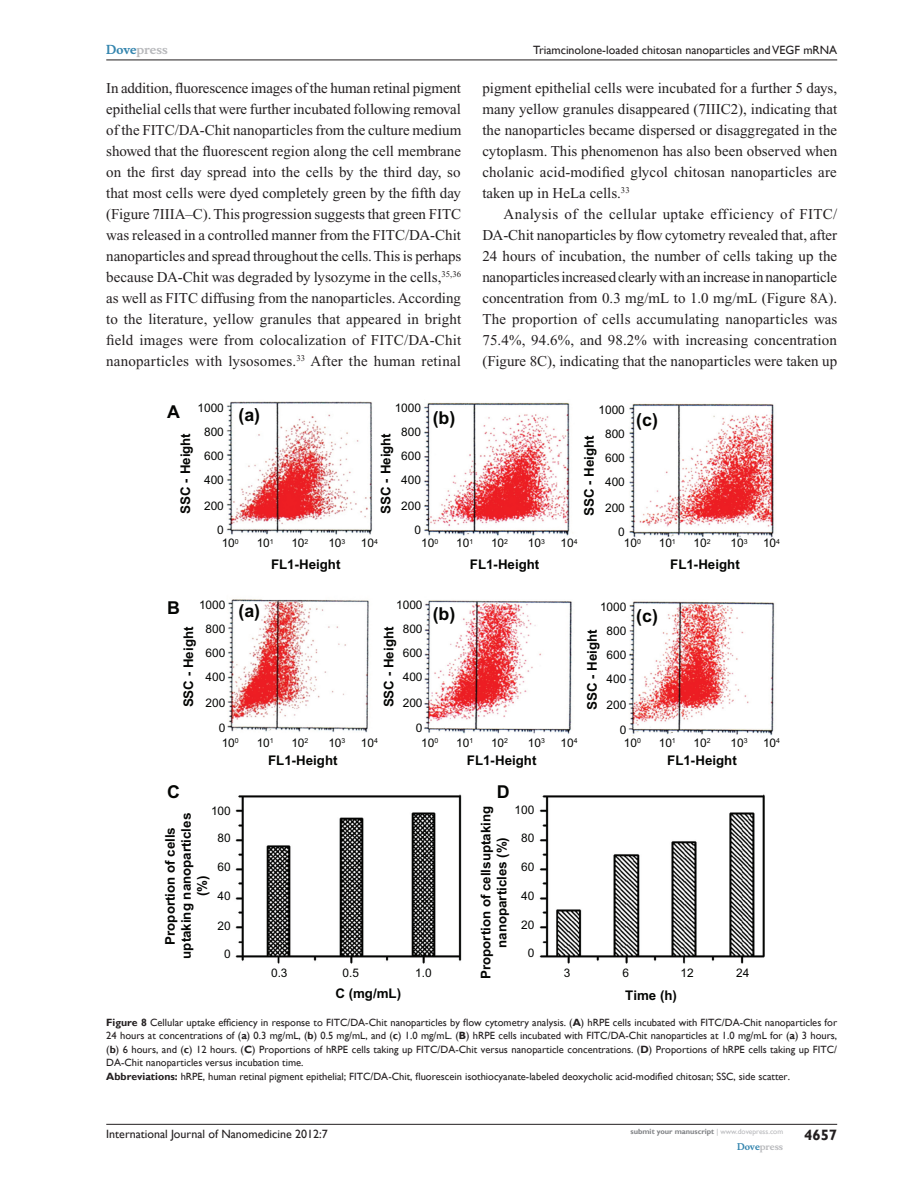
<style>
.page{position:relative;width:918px;height:1188px;background:#fff}
.page>*{position:absolute;margin:0;border:0;box-sizing:border-box;transform-origin:0 0}
.t1{font:700 17.7px "Arial";color:#040503}
.TxF{font:15px/21px "Times New Roman";letter-spacing:.01em;color:#231f20;text-align:justify}
.Tx{font:15px/21px "Times New Roman";color:#231f20;text-align:justify}
.t2{font:700 15px "Gill Sans";color:#231f20}
.t3{font:700 13.35px/15.9px "Arial";color:#040503;text-align:center}
.t4{font:12px "Gill Sans";color:#231f20}
.t5{font:700 12px "Musee";color:#b8b9bc}
.t6{font:11.85px/24px "Arial";color:#040503;text-align:right}
.FC{font:10.5px/13.5px "Gill Sans";color:#231f20;text-align:justify}
.t7{font:700 9px "Musee";color:#b8b9bc}
.t8{font:700 7.5px "Gill Sans";color:#808285}
.s1{color:#3485ae}
.s2{font-weight:700;font-size:17.7px}
.s3{font-weight:700}
.s4{font-weight:400;color:#b8b9bc}
</style>
<div class="page">
<img style="left:227px;top:401px;width:548px;height:563px">
<hr style="left:106px;top:1124px;width:731px;height:1px;background:#231f20">
<hr style="left:106px;top:60px;width:731px;height:1px;background:#231f20">
<p class="t5" style="left:106px;top:43px;width:63px"><span class="s1">Dove</span>press</p>
<p class="t4" style="left:533px;top:43px;width:305px">Triamcinolone-loaded chitosan nanoparticles and VEGF mRNA</p>
<p class="TxF" style="left:106px;top:77px;width:357px">In addition, fluorescence images of the human retinal pigment epithelial cells that were further incubated following removal of the FITC/DA-Chit nanoparticles from the culture medium showed that the fluorescent region along the cell membrane on the first day spread into the cells by the third day, so that most cells were dyed completely green by the fifth day (Figure 7IIIA–C). This progression suggests that green FITC was released in a controlled manner from the FITC/DA-Chit nanoparticles and spread throughout the cells. This is perhaps because DA-Chit was degraded by lysozyme in the cells,<sup>35,36 </sup>as well as FITC diffusing from the nanoparticles. According to the literature, yellow granules that appeared in bright field images were from colocalization of FITC/DA-Chit nanoparticles with lysosomes.<sup>33</sup> After the human retinal</p>
<p class="TxF" style="left:482px;top:77px;width:356px">pigment epithelial cells were incubated for a further 5 days, many yellow granules disappeared (7IIIC2), indicating that the nanoparticles became dispersed or disaggregated in the cytoplasm. This phenomenon has also been observed when cholanic acid-modified glycol chitosan nanoparticles are taken up in HeLa cells.<sup>33</sup></p>
<p class="Tx" style="left:482px;top:203px;width:357px;text-indent:21px">Analysis of the cellular uptake efficiency of FITC/ DA-Chit nanoparticles by flow cytometry revealed that, after 24 hours of incubation, the number of cells taking up the nanoparticles increased clearly with an increase in nanoparticle concentration from 0.3 mg/mL to 1.0 mg/mL (Figure 8A).<br>The proportion of cells accumulating nanoparticles was 75.4%, 94.6%, and 98.2% with increasing concentration (Figure 8C), indicating that the nanoparticles were taken up</p>
<p class="t6" style="left:167px;top:396px;width:58px"><span class="s2">A</span> 1000</p>
<p class="t3" style="left:178px;top:514px;width:82px;rotate:-90deg">SSC - Height</p>
<p class="t6" style="left:204px;top:420px;width:21px;text-align:justify">800<br>600<br>400</p>
<p class="t6" style="left:204px;top:493px;width:21px;line-height:24.6px">200<br>0</p>
<p class="t6" style="left:395px;top:396px;width:28px;text-align:center">1000<br>800<br>600<br>400</p>
<p class="t6" style="left:401px;top:493px;width:21px;line-height:24.6px">200<br>0</p>
<p class="t6" style="left:599px;top:398px;width:28px;text-align:center">1000<br>800<br>600<br>400</p>
<p class="t6" style="left:605px;top:495px;width:21px;line-height:24.6px">200<br>0</p>
<p class="t1" style="left:239px;top:404px;width:23px">(a)</p>
<p class="t1" style="left:433px;top:408px;width:24px">(b)</p>
<p class="t1" style="left:636px;top:409px;width:23px">(c)</p>
<p class="t3" style="left:378px;top:514px;width:82px;rotate:-90deg">SSC - Height</p>
<p class="t3" style="left:581px;top:516px;width:82px;rotate:-90deg">SSC - Height</p>
<p class="t6" style="left:222px;top:531px;width:18px">10<sup>0</sup></p>
<p class="t6" style="left:257px;top:531px;width:18px">10<sup>1</sup></p>
<p class="t6" style="left:291px;top:531px;width:18px">10<sup>2</sup></p>
<p class="t6" style="left:328px;top:531px;width:18px">10<sup>3</sup></p>
<p class="t6" style="left:361px;top:531px;width:18px">10<sup>4</sup></p>
<p class="t6" style="left:421px;top:531px;width:18px">10<sup>0</sup></p>
<p class="t6" style="left:456px;top:531px;width:18px">10<sup>1</sup></p>
<p class="t6" style="left:491px;top:531px;width:18px">10<sup>2</sup></p>
<p class="t6" style="left:528px;top:531px;width:18px">10<sup>3</sup></p>
<p class="t6" style="left:561px;top:531px;width:18px">10<sup>4</sup></p>
<p class="t6" style="left:624px;top:531px;width:18px">10<sup>0</sup></p>
<p class="t6" style="left:659px;top:531px;width:18px">10<sup>1</sup></p>
<p class="t6" style="left:694px;top:531px;width:18px">10<sup>2</sup></p>
<p class="t6" style="left:731px;top:531px;width:18px">10<sup>3</sup></p>
<p class="t6" style="left:763px;top:531px;width:18px">10<sup>4</sup></p>
<p class="t6" style="left:199px;top:593px;width:28px;text-align:center">1000<br>800<br>600<br>400</p>
<p class="t6" style="left:206px;top:691px;width:21px;line-height:24.6px">200<br>0</p>
<p class="t1" style="left:167px;top:597px;width:14px">B</p>
<p class="t3" style="left:181px;top:707px;width:82px;rotate:-90deg">SSC - Height</p>
<p class="t3" style="left:271px;top:557px;width:71px">FL1-Height</p>
<p class="t3" style="left:470px;top:557px;width:71px">FL1-Height</p>
<p class="t3" style="left:670px;top:557px;width:71px">FL1-Height</p>
<p class="t6" style="left:396px;top:593px;width:28px;text-align:center">1000<br>800<br>600<br>400</p>
<p class="t6" style="left:403px;top:691px;width:21px;line-height:24.6px">200<br>0</p>
<p class="t6" style="left:600px;top:595px;width:28px;text-align:center">1000<br>800<br>600<br>400</p>
<p class="t6" style="left:607px;top:693px;width:21px;line-height:24.6px">200<br>0</p>
<p class="t1" style="left:239px;top:600px;width:23px">(a)</p>
<p class="t1" style="left:433px;top:604px;width:24px">(b)</p>
<p class="t1" style="left:636px;top:605px;width:23px">(c)</p>
<p class="t3" style="left:381px;top:707px;width:82px;rotate:-90deg">SSC - Height</p>
<p class="t3" style="left:584px;top:710px;width:82px;rotate:-90deg">SSC - Height</p>
<p class="t6" style="left:222px;top:731px;width:18px">10<sup>0</sup></p>
<p class="t6" style="left:257px;top:731px;width:18px">10<sup>1</sup></p>
<p class="t6" style="left:291px;top:731px;width:18px">10<sup>2</sup></p>
<p class="t6" style="left:328px;top:731px;width:18px">10<sup>3</sup></p>
<p class="t6" style="left:361px;top:731px;width:18px">10<sup>4</sup></p>
<p class="t6" style="left:421px;top:731px;width:18px">10<sup>0</sup></p>
<p class="t6" style="left:456px;top:731px;width:18px">10<sup>1</sup></p>
<p class="t6" style="left:491px;top:731px;width:18px">10<sup>2</sup></p>
<p class="t6" style="left:528px;top:731px;width:18px">10<sup>3</sup></p>
<p class="t6" style="left:561px;top:731px;width:18px">10<sup>4</sup></p>
<p class="t6" style="left:624px;top:731px;width:18px">10<sup>0</sup></p>
<p class="t6" style="left:659px;top:731px;width:18px">10<sup>1</sup></p>
<p class="t6" style="left:694px;top:731px;width:18px">10<sup>2</sup></p>
<p class="t6" style="left:731px;top:731px;width:18px">10<sup>3</sup></p>
<p class="t6" style="left:763px;top:731px;width:18px">10<sup>4</sup></p>
<p class="t3" style="left:268px;top:752px;width:71px">FL1-Height</p>
<p class="t3" style="left:467px;top:752px;width:71px">FL1-Height</p>
<p class="t3" style="left:667px;top:752px;width:71px">FL1-Height</p>
<p class="t1" style="left:167px;top:782px;width:14px">C</p>
<p class="t1" style="left:497px;top:782px;width:14px">D</p>
<p class="t6" style="left:211px;top:799px;width:21px">100</p>
<p class="t3" style="left:162px;top:959px;width:147px;rotate:-90deg">Proportion of cells uptaking nanoparticles (%)</p>
<p class="t6" style="left:218px;top:826px;width:15px">80</p>
<p class="t6" style="left:218px;top:855px;width:15px">60</p>
<p class="t6" style="left:218px;top:884px;width:15px">40</p>
<p class="t6" style="left:218px;top:914px;width:15px">20</p>
<p class="t6" style="left:224px;top:942px;width:8px">0</p>
<p class="t6" style="left:271px;top:961px;width:18px">0.3</p>
<p class="t6" style="left:343px;top:961px;width:18px">0.5</p>
<p class="t6" style="left:415px;top:961px;width:18px">1.0</p>
<p class="t3" style="left:335px;top:985px;width:67px">C (mg/mL)</p>
<p class="t6" style="left:515px;top:798px;width:21px">100</p>
<p class="t6" style="left:521px;top:826px;width:15px">80</p>
<p class="t6" style="left:521px;top:855px;width:15px">60</p>
<p class="t6" style="left:521px;top:884px;width:15px">40</p>
<p class="t6" style="left:521px;top:913px;width:15px">20</p>
<p class="t6" style="left:528px;top:941px;width:8px">0</p>
<p class="t3" style="left:478px;top:979px;width:175px;rotate:-90deg">Proportion of cellsuptaking nanoparticles (%)</p>
<p class="t6" style="left:564px;top:961px;width:8px">3</p>
<p class="t6" style="left:623px;top:961px;width:8px">6</p>
<p class="t6" style="left:681px;top:961px;width:15px">12</p>
<p class="t6" style="left:736px;top:961px;width:15px">24</p>
<p class="t3" style="left:625px;top:987px;width:53px">Time (h)</p>
<p class="FC" style="left:106px;top:1015px;width:732px"><span class="s3">Figure 8</span> Cellular uptake efficiency in response to FITC/DA-Chit nanoparticles by flow cytometry analysis. (<span class="s3">A</span>) hRPE cells incubated with FITC/DA-Chit nanoparticles for 24 hours at concentrations of (<span class="s3">a</span>) 0.3 mg/mL, (<span class="s3">b</span>) 0.5 mg/mL, and (<span class="s3">c</span>) 1.0 mg/mL. (<span class="s3">B</span>) hRPE cells incubated with FITC/DA-Chit nanoparticles at 1.0 mg/mL for (<span class="s3">a</span>) 3 hours, (<span class="s3">b</span>) 6 hours, and (<span class="s3">c</span>) 12 hours. (<span class="s3">C</span>) Proportions of hRPE cells taking up FITC/DA-Chit versus nanoparticle concentrations. (<span class="s3">D</span>) Proportions of hRPE cells taking up FITC/ DA-Chit nanoparticles versus incubation time.</p>
<p class="FC" style="left:106px;top:1069px;width:685px"><span class="s3">Abbreviations:</span> hRPE, human retinal pigment epithelial; FITC/DA-Chit, fl uorescein isothiocyanate-labeled deoxycholic acid-modified chitosan; SSC, side scatter.</p>
<p class="t4" style="left:106px;top:1127px;width:223px">International Journal of Nanomedicine 2012:7</p>
<p class="t8" style="left:631px;top:1127px;width:154px">submit your manuscript <span class="s4">| www.dovepress.com</span></p>
<p class="t7" style="left:737px;top:1141px;width:48px"><span class="s1">Dove</span>press</p>
<p class="t2" style="left:804px;top:1126px;width:35px">4657</p>
</div>
